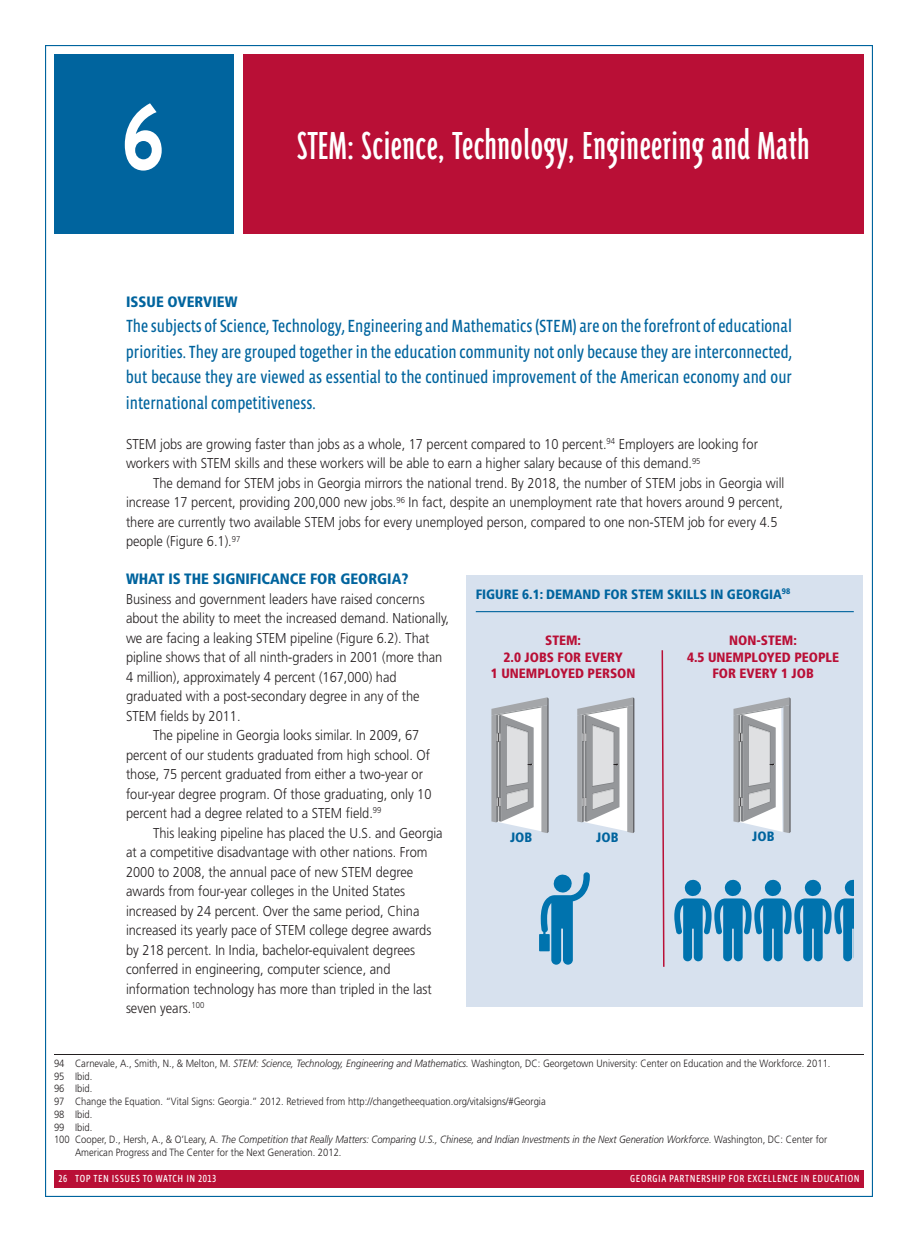
<style>
.page{position:relative;width:918px;height:1242px;background:#fff}
.page>*{position:absolute;margin:0;border:0;box-sizing:border-box;transform-origin:0 0}
.t1{font:108px "Triplex Sans Bold Lin";color:#fff;scale:.8 1}
.t2{font:45px "Triplex Cond";letter-spacing:.015em;color:#fff}
.t3{font:18px/25.5px "Vista Sans Nar";color:#00649e;text-align:justify}
.t4{font:900 condensed 15px "Frutiger";color:#00649e}
.t5{font:300 14.25px/19.5px "Frutiger";color:#231f20;scale:.9 1}
.t6{font:900 condensed 13.5px/16.5px "Frutiger";color:#b90f36;text-align:center}
.t7{font:900 condensed 13.5px "Frutiger";color:#00649e}
.t8{font:300 10.5px "Frutiger";color:#231f20;scale:.9 1}
.t9{font:italic 300 10.5px "Frutiger";color:#231f20;scale:.9 1}
.t10{font:10.5px "Vista Sans Nar";letter-spacing:.05em;color:#fff}
.s1{font-style:italic}
.s2{font-style:normal}
.s3{font-family:"Vista Sans Nar Alt"}
</style>
<div class="page">
<div style="left:54px;top:1170px;width:810px;height:18px;background:#b90f36"></div>
<hr style="left:54px;top:1054px;width:810px;height:1px;background:#231f20">
<div style="left:243px;top:54px;width:621px;height:180px;background:#b90f36"></div>
<div style="left:54px;top:54px;width:180px;height:180px;background:#00649e"></div>
<div style="left:467px;top:575px;width:396px;height:431px;background:#d7e1ee"></div>
<hr style="left:476px;top:611px;width:378px;height:1px;background:#00649e">
<svg style="left:539px;top:872px;width:51px;height:93px"></svg>
<svg style="left:674px;top:879px;width:179px;height:82px"></svg>
<svg style="left:491px;top:697px;width:58px;height:136px"></svg>
<svg style="left:577px;top:697px;width:57px;height:136px"></svg>
<svg style="left:733px;top:697px;width:58px;height:136px"></svg>
<svg style="left:661px;top:650px;width:4px;height:317px"></svg>
<h1 class="t1" style="left:122px;top:69px;width:56px">6</h1>
<h2 class="t2" style="left:298px;top:117px;width:513px">STEM: Science, Technology, Engineering and Math</h2>
<p class="t4" style="left:126px;top:296px;width:113px">ISSUE OVERVIEW</p>
<p class="t3" style="left:126px;top:315px;width:668px">The subjects of Science,Technology, Engineering andMathematics(STEM) are on the forefront of educational priorities. They are grouped together in the education community not only because they are interconnected, but because they are viewed as essential to the continued improvement of the American economy and our international competitiveness.</p>
<p class="t5" style="left:126px;top:435px;width:704px">STEM jobs are growing faster than jobs as a whole, 17 percent compared to 10 percent.<sup>94</sup> Employers are looking for workers with STEM skills and these workers will be able to earn a higher salary because of this demand.<sup>95</sup></p>
<p class="t5" style="left:126px;top:474px;width:733px;text-indent:27px">The demand for STEM jobs in Georgia mirrors the national trend. By 2018, the number of STEM jobs in Georgia will increase 17 percent, providing 200,000 new jobs.<sup>96</sup> In fact, despite an unemployment rate that hovers around 9 percent, there are currently two available STEM jobs for every unemployed person, compared to one non-STEM job for every 4.5 people (Figure 6.1).<sup>97</sup></p>
<p class="t4" style="left:126px;top:573px;width:284px">WHAT IS THE SIGNIFICANCE FOR GEORGIA?</p>
<p class="t5" style="left:126px;top:590px;width:333px">Business and government leaders have raised concerns</p>
<p class="t5" style="left:126px;top:609px;width:361px">about the ability to meet the increased demand. Nationally,</p>
<p class="t5" style="left:126px;top:629px;width:339px">we are facing a leaking STEM pipeline (Figure 6.2). That</p>
<p class="t5" style="left:126px;top:648px;width:353px">pipline shows that of all ninth-graders in 2001 (more than</p>
<p class="t5" style="left:126px;top:668px;width:302px">4 million), approximately 4 percent (167,000) had</p>
<p class="t5" style="left:126px;top:687px;width:328px">graduated with a post-secondary degree in any of the</p>
<p class="t5" style="left:126px;top:707px;width:129px">STEM fields by 2011.</p>
<p class="t5" style="left:153px;top:726px;width:298px">The pipeline in Georgia looks similar. In 2009, 67</p>
<p class="t5" style="left:126px;top:746px;width:339px">percent of our students graduated from high school. Of</p>
<p class="t5" style="left:126px;top:765px;width:331px">those, 75 percent graduated from either a two-year or</p>
<p class="t5" style="left:126px;top:785px;width:341px">four-year degree program. Of those graduating, only 10</p>
<p class="t5" style="left:126px;top:804px;width:285px">percent had a degree related to a STEM field.<sup>99</sup></p>
<p class="t5" style="left:153px;top:824px;width:323px">This leaking pipeline has placed the U.S. and Georgia</p>
<p class="t5" style="left:126px;top:843px;width:336px">at a competitive disadvantage with other nations. From</p>
<p class="t5" style="left:126px;top:863px;width:321px">2000 to 2008, the annual pace of new STEM degree</p>
<p class="t5" style="left:126px;top:882px;width:312px">awards from four-year colleges in the United States</p>
<p class="t5" style="left:126px;top:902px;width:328px">increased by 24 percent. Over the same period, China</p>
<p class="t5" style="left:126px;top:921px;width:341px">increased its yearly pace of STEM college degree awards</p>
<p class="t5" style="left:126px;top:941px;width:323px">by 218 percent. In India, bachelor-equivalent degrees</p>
<p class="t5" style="left:126px;top:960px;width:295px">conferred in engineering, computer science, and</p>
<p class="t5" style="left:126px;top:980px;width:341px">information technology has more than tripled in the last</p>
<p class="t5" style="left:126px;top:999px;width:89px">seven years.<sup>100</sup></p>
<p class="t7" style="left:476px;top:588px;width:316px">FIGURE 6.1: DEMAND FOR STEM SKILLS IN GEORGIA<sup>98</sup></p>
<p class="t6" style="left:491px;top:633px;width:146px">STEM:<br>2.0 JOBS FOR EVERY<br>1 UNEMPLOYED PERSON</p>
<p class="t6" style="left:687px;top:633px;width:153px">NON-STEM:<br>4.5 UNEMPLOYED PEOPLE<br>FOR EVERY 1 JOB</p>
<p class="t7" style="left:510px;top:832px;width:24px">JOB</p>
<p class="t7" style="left:596px;top:832px;width:24px">JOB</p>
<p class="t7" style="left:752px;top:831px;width:24px">JOB</p>
<p class="t8" style="left:54px;top:1059px;width:864px">94 Carnevale, A., Smith, N., &amp; Melton, M. <span class="s1">STEM: Science, Technology, Engineering and Mathematics.</span> Washington, DC: Georgetown University: Center on Education and the Workforce. 2011.</p>
<p class="t8" style="left:54px;top:1072px;width:44px">95 Ibid.</p>
<p class="t8" style="left:54px;top:1085px;width:44px">96 Ibid.</p>
<p class="t8" style="left:54px;top:1097px;width:548px">97 Change the Equation. “Vital Signs: Georgia.” 2012. Retrieved from http://changetheequation.org/vitalsigns/#Georgia</p>
<p class="t8" style="left:54px;top:1110px;width:44px">98 Ibid.</p>
<p class="t8" style="left:54px;top:1123px;width:44px">99 Ibid.</p>
<p class="t9" style="left:54px;top:1136px;width:861px"><span class="s2">100 Cooper, D., Hersh, A., &amp; O’Leary, A.</span> The Competition that Really Matters: Comparing U.S., Chinese, and Indian Investments in the Next Generation Workforce. <span class="s2">Washington, DC: Center for</span></p>
<p class="t8" style="left:75px;top:1148px;width:298px">American Progress and The Center for the Next Generation. 2012.</p>
<p class="t10" style="left:58px;top:1175px;width:160px"><span class="s3">26</span> TOP TEN ISSUES TO WATCH IN <span class="s3">2013</span></p>
<p class="t10" style="left:630px;top:1175px;width:231px">GEORGIA PARTNERSHIP FOR EXCELLENCE IN EDUCATION</p>
</div>
